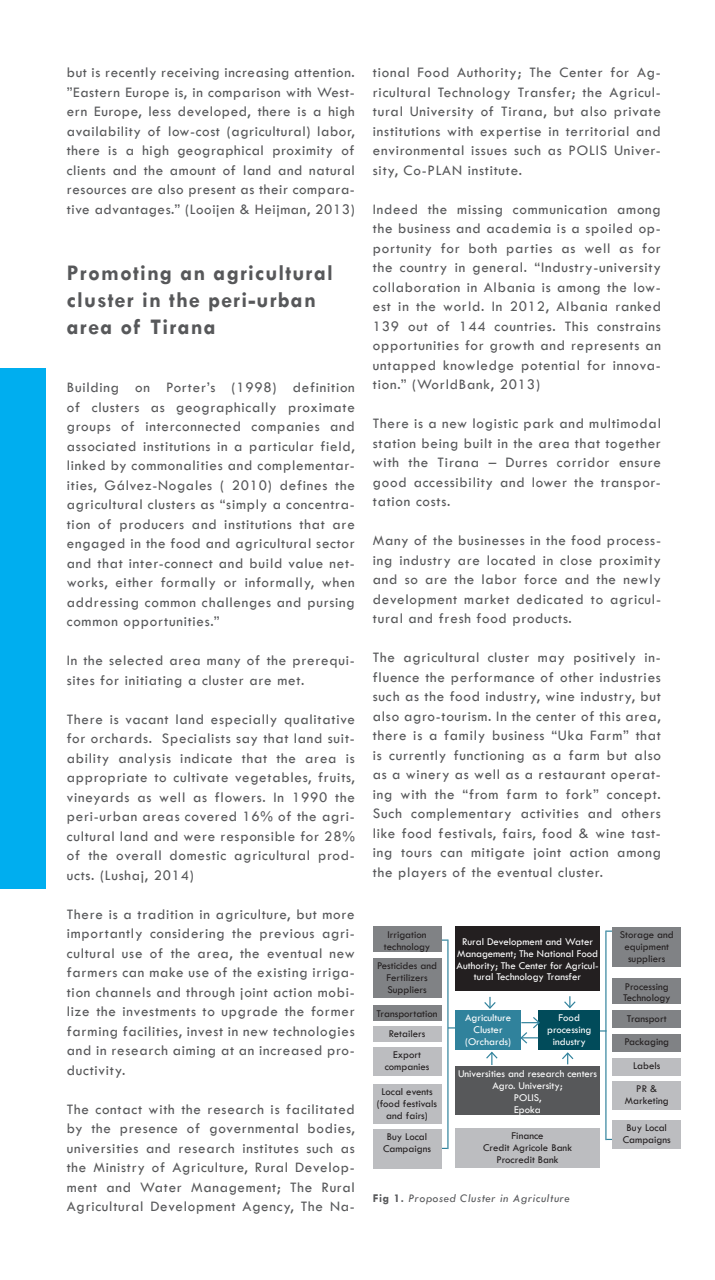
<style>
.page{position:relative;width:715px;height:1280px;background:#fff}
.page>*{position:absolute;margin:0;border:0;box-sizing:border-box;transform-origin:0 0}
.t1{font:700 22.5px/27px "Tw Cen";letter-spacing:.05em;color:#57585a}
.t2{font:15px/19.5px "Tw Cen";letter-spacing:.05em;color:#57585a;text-align:justify}
.t3{font:italic 12px "Tw Cen";letter-spacing:.05em;color:#57585a}
.t4{font:10.8px/12px "Tw Cen";color:#231f20;text-align:center}
.t5{font:10.8px/12px "Tw Cen";color:#fff;text-align:center}
.s1{font-weight:700;font-style:normal}
</style>
<div class="page">
<div style="left:0;top:368px;width:46px;height:521px;background:#00aeef"></div>
<svg style="left:441px;top:939px;width:6px;height:2px"></svg>
<hr style="left:447px;top:939px;width:1px;height:210px;background:#30829c">
<div style="left:373px;top:927px;width:68px;height:25px;background:#808285"></div>
<div style="left:373px;top:958px;width:68px;height:39px;background:#808285"></div>
<div style="left:373px;top:1005px;width:68px;height:16px;background:#808285"></div>
<div style="left:373px;top:1026px;width:68px;height:16px;background:#bcbdc0"></div>
<div style="left:373px;top:1047px;width:68px;height:28px;background:#bcbdc0"></div>
<div style="left:373px;top:1084px;width:68px;height:40px;background:#bcbdc0"></div>
<div style="left:373px;top:1129px;width:68px;height:40px;background:#bcbdc0"></div>
<svg style="left:606px;top:930px;width:6px;height:2px"></svg>
<hr style="left:605px;top:930px;width:1px;height:210px;background:#30829c">
<div style="left:455px;top:927px;width:144px;height:64px;background:#231f20"></div>
<div style="left:455px;top:1066px;width:144px;height:48px;background:#57585a"></div>
<div style="left:455px;top:1128px;width:144px;height:39px;background:#bcbdc0"></div>
<div style="left:455px;top:1010px;width:65px;height:40px;background:#30829c"></div>
<div style="left:538px;top:1010px;width:62px;height:40px;background:#014b5a"></div>
<svg style="left:484px;top:997px;width:12px;height:12px"></svg>
<svg style="left:564px;top:996px;width:12px;height:13px"></svg>
<svg style="left:562px;top:1052px;width:12px;height:12px"></svg>
<svg style="left:486px;top:1051px;width:12px;height:14px"></svg>
<svg style="left:520px;top:1016px;width:20px;height:29px"></svg>
<div style="left:612px;top:927px;width:68px;height:39px;background:#808285"></div>
<div style="left:612px;top:978px;width:68px;height:26px;background:#808285"></div>
<div style="left:612px;top:1010px;width:68px;height:18px;background:#808285"></div>
<div style="left:612px;top:1034px;width:68px;height:18px;background:#808285"></div>
<div style="left:612px;top:1058px;width:68px;height:18px;background:#bcbdc0"></div>
<div style="left:612px;top:1081px;width:68px;height:29px;background:#bcbdc0"></div>
<div style="left:612px;top:1120px;width:68px;height:29px;background:#bcbdc0"></div>
<p class="t2" style="left:67px;top:63px;width:289px">but is recently receiving increasing attention. ”Eastern Europe is, in comparison with West&shy;ern Europe, less developed, there is a high availability of low-cost (agricultural) labor, there is a high geographical proximity of clients and the amount of land and natural resources are also present as their compara&shy;tive advantages.” (Looijen &amp; Heijman, 2013)</p>
<h1 class="t1" style="left:67px;top:258px;width:267px">Promoting an agricultural cluster in the peri-urban area of Tirana</h1>
<p class="t2" style="left:67px;top:378px;width:289px">Building on Porter’s (1998) definition of clusters as geographically proximate groups of interconnected companies and associated institutions in a particular field, linked by commonalities and complementar&shy;ities, Gálvez-Nogales ( 2010) defines the agricultural clusters as “simply a concentra&shy;tion of producers and institutions that are engaged in the food and agricultural sector and that inter-connect and build value net&shy;works, either formally or informally, when addressing common challenges and pursing common opportunities.”</p>
<p class="t2" style="left:67px;top:651px;width:289px">In the selected area many of the prerequi&shy;sites for initiating a cluster are met.</p>
<p class="t2" style="left:67px;top:709px;width:289px">There is vacant land especially qualitative for orchards. Specialists say that land suit&shy;ability analysis indicate that the area is appropriate to cultivate vegetables, fruits, vineyards as well as flowers. In 1990 the peri-urban areas covered 16% of the agri&shy;cultural land and were responsible for 28% of the overall domestic agricultural prod&shy;ucts. (Lushaj, 2014)</p>
<p class="t2" style="left:67px;top:904px;width:289px">There is a tradition in agriculture, but more importantly considering the previous agri&shy;cultural use of the area, the eventual new farmers can make use of the existing irriga&shy;tion channels and through joint action mobi&shy;lize the investments to upgrade the former farming facilities, invest in new technologies and in research aiming at an increased pro&shy;ductivity.</p>
<p class="t2" style="left:67px;top:1099px;width:289px">The contact with the research is facilitated by the presence of governmental bodies, universities and research institutes such as the Ministry of Agriculture, Rural Develop&shy;ment and Water Management; The Rural Agricultural Development Agency, The Na-</p>
<p class="t2" style="left:373px;top:63px;width:289px">tional Food Authority; The Center for Ag&shy;ricultural Technology Transfer; the Agricul&shy;tural University of Tirana, but also private institutions with expertise in territorial and environmental issues such as POLIS Univer&shy;sity, Co-PLAN institute.</p>
<p class="t2" style="left:373px;top:199px;width:289px">Indeed the missing communication among the business and academia is a spoiled op&shy;portunity for both parties as well as for the country in general. “Industry-university collaboration in Albania is among the low&shy;est in the world. In 2012, Albania ranked 139 out of 144 countries. This constrains opportunities for growth and represents an untapped knowledge potential for innova&shy;tion.” (WorldBank, 2013)</p>
<p class="t2" style="left:373px;top:414px;width:289px">There is a new logistic park and multimodal station being built in the area that together with the Tirana – Durres corridor ensure good accessibility and lower the transpor&shy;tation costs.</p>
<p class="t2" style="left:373px;top:531px;width:289px">Many of the businesses in the food process&shy;ing industry are located in close proximity and so are the labor force and the newly development market dedicated to agricul&shy;tural and fresh food products.</p>
<p class="t2" style="left:373px;top:648px;width:289px">The agricultural cluster may positively in&shy;fluence the performance of other industries such as the food industry, wine industry, but also agro-tourism. In the center of this area, there is a family business “Uka Farm” that is currently functioning as a farm but also as a winery as well as a restaurant operat&shy;ing with the “from farm to fork” concept.<br>Such complementary activities and others like food festivals, fairs, food &amp; wine tast&shy;ing tours can mitigate joint action among the players of the eventual cluster.</p>
<p class="t4" style="left:383px;top:928px;width:48px">Irrigation technology</p>
<p class="t4" style="left:377px;top:959px;width:61px">Pesticides and<br>Fertilizers<br>Suppliers</p>
<p class="t4" style="left:376px;top:1003px;width:63px;line-height:20.7px">Transportation<br>Retailers<br>Export</p>
<p class="t4" style="left:384px;top:1060px;width:46px">companies</p>
<p class="t4" style="left:377px;top:1086px;width:62px">Local events (food festivals and fairs)</p>
<p class="t4" style="left:383px;top:1131px;width:50px">Buy Local<br>Campaigns</p>
<p class="t5" style="left:456px;top:935px;width:143px">Rural Development and Water<br>Management; The National Food<br>Authority; The Center for Agricul&shy;tural Technology Transfer</p>
<p class="t5" style="left:465px;top:1012px;width:48px">Agriculture<br>Cluster (Orchards)</p>
<p class="t5" style="left:547px;top:1012px;width:46px">Food processing industry</p>
<p class="t5" style="left:458px;top:1068px;width:140px">Universities and research centers<br>Agro. University;<br>POLIS,<br>Epoka</p>
<p class="t4" style="left:483px;top:1129px;width:90px">Finance<br>Credit Agricole Bank<br>Procredit Bank</p>
<p class="t3" style="left:373px;top:1190px;width:198px"><span class="s1">Fig 1.</span> Proposed Cluster in Agriculture</p>
<p class="t4" style="left:619px;top:928px;width:55px">Storage and equipment suppliers</p>
<p class="t4" style="left:622px;top:980px;width:49px;text-align:left">Processing<br>Technology</p>
<p class="t4" style="left:624px;top:1006px;width:46px;line-height:23.5px;text-align:left">Transport<br>Packaging</p>
<p class="t4" style="left:633px;top:1054px;width:29px;line-height:23.5px;text-align:left">Labels<br>PR &amp;</p>
<p class="t4" style="left:624px;top:1095px;width:45px">Marketing</p>
<p class="t4" style="left:622px;top:1122px;width:50px">Buy Local<br>Campaigns</p>
</div>
